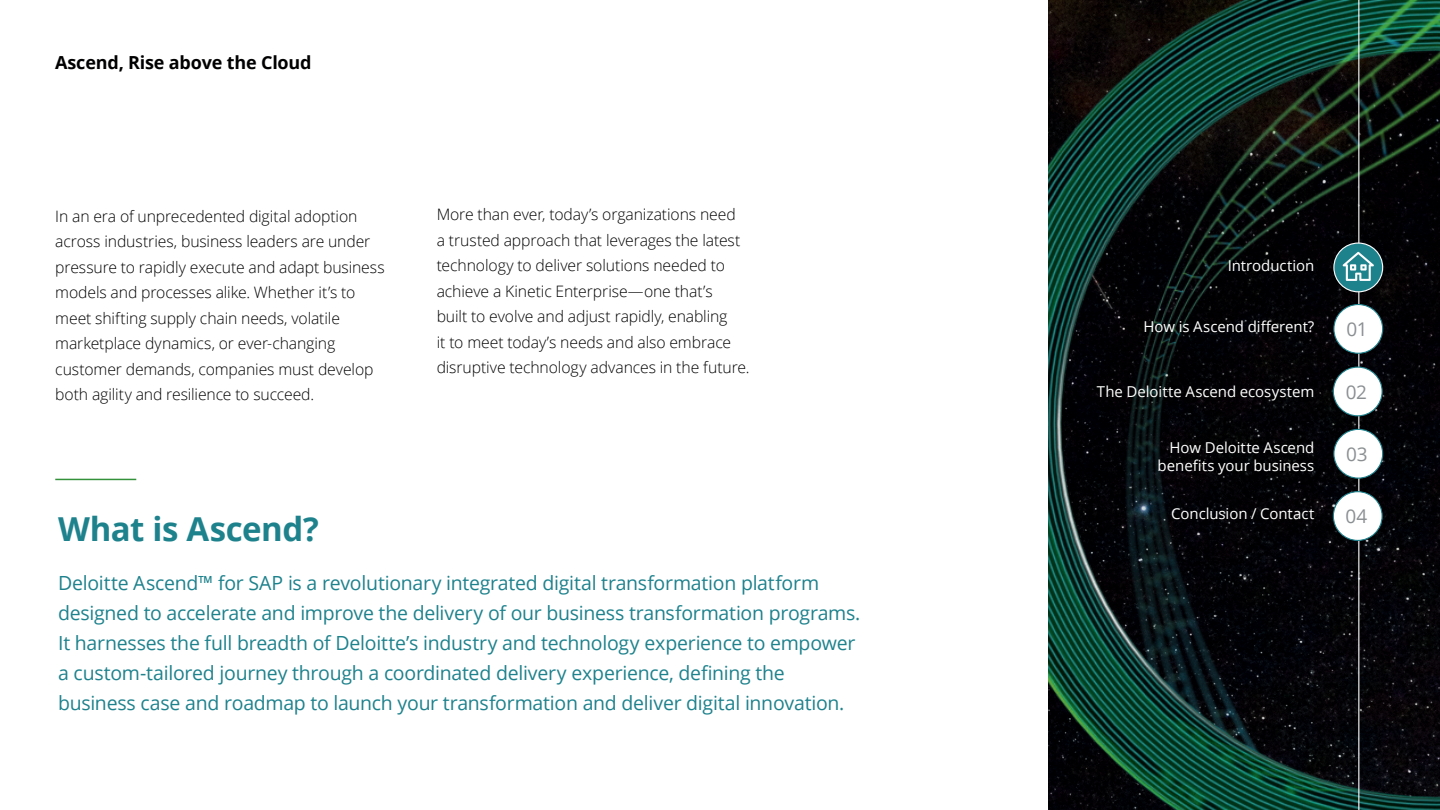
<style>
.page{position:relative;width:1440px;height:810px;background:#fff}
.page>*{position:absolute;margin:0;border:0;box-sizing:border-box;transform-origin:0 0}
.t1{font:700 33px "Open Sans";letter-spacing:-.01em;color:#1e828d}
.t2{font:19.5px/30px "Open Sans";letter-spacing:-.015em;color:#1e828d}
.t3{font:18.9px "Open Sans";letter-spacing:-.02em;color:#8b8f92}
.t4{font:700 18px "Open Sans";letter-spacing:-.01em;color:#000002}
.t5{font:300 15.75px/25.5px "Open Sans";letter-spacing:-.005em;color:#000002}
.t6{font:15px/18px "Open Sans";letter-spacing:-.005em;color:#fff;text-align:right}
</style>
<div class="page">
<svg style="left:1048px;top:0;width:392px;height:810px;background:#081815"></svg>
<hr style="left:55px;top:479px;width:81px;height:1px;background:#34923b">
<hr style="left:1358px;top:0;width:1px;height:810px;background:#fff">
<div style="left:1333px;top:492px;width:49px;height:48px;background:#fff;border-radius:50%"></div>
<div style="left:1333px;top:491px;width:50px;height:50px;border:1px solid #1e828d;border-radius:50%"></div>
<div style="left:1334px;top:429px;width:49px;height:49px;background:#fff;border-radius:50%"></div>
<div style="left:1333px;top:429px;width:50px;height:50px;border:1px solid #1e828d;border-radius:50%"></div>
<div style="left:1333px;top:367px;width:49px;height:49px;background:#fff;border-radius:50%"></div>
<div style="left:1333px;top:367px;width:50px;height:49px;border:1px solid #1e828d;border-radius:50%"></div>
<div style="left:1334px;top:305px;width:49px;height:48px;background:#fff;border-radius:50%"></div>
<div style="left:1333px;top:304px;width:50px;height:50px;border:1px solid #1e828d;border-radius:50%"></div>
<div style="left:1334px;top:243px;width:49px;height:49px;background:#1e828d;border-radius:50%"></div>
<div style="left:1333px;top:243px;width:50px;height:49px;border:1px solid #fff;border-radius:50%"></div>
<svg style="left:1343px;top:252px;width:31px;height:29px"></svg>
<p class="t4" style="left:55px;top:50px;width:258px">Ascend, Rise above the Cloud</p>
<p class="t5" style="left:55px;top:203px;width:331px">In an era of unprecedented digital adoption across industries, business leaders are under pressure to rapidly execute and adapt business models and processes alike. Whether it’s to meet shifting supply chain needs, volatile marketplace dynamics, or ever-changing customer demands, companies must develop both agility and resilience to succeed.</p>
<p class="t5" style="left:437px;top:201px;width:314px">More than ever, today’s organizations need<br>a trusted approach that leverages the latest technology to deliver solutions needed to achieve a Kinetic Enterprise—one that’s<br>built to evolve and adjust rapidly, enabling<br>it to meet today’s needs and also embrace disruptive technology advances in the future.</p>
<h1 class="t1" style="left:58px;top:505px;width:262px">What is Ascend?</h1>
<p class="t2" style="left:58px;top:568px;width:804px">Deloitte Ascend™ for SAP is a revolutionary integrated digital transformation platform designed to accelerate and improve the delivery of our business transformation programs.<br>It harnesses the full breadth of Deloitte’s industry and technology experience to empower a custom-tailored journey through a coordinated delivery experience, defining the business case and roadmap to launch your transformation and deliver digital innovation.</p>
<p class="t6" style="left:1228px;top:257px;width:88px">Introduction</p>
<p class="t6" style="left:1144px;top:317px;width:172px">How is Ascend different?</p>
<p class="t3" style="left:1346px;top:316px;width:23px">01</p>
<p class="t6" style="left:1097px;top:382px;width:219px">The Deloitte Ascend ecosystem</p>
<p class="t3" style="left:1346px;top:379px;width:23px">02</p>
<p class="t6" style="left:1158px;top:438px;width:158px">How Deloitte Ascend benefits your business</p>
<p class="t6" style="left:1171px;top:505px;width:145px">Conclusion / Contact</p>
<p class="t3" style="left:1346px;top:441px;width:23px">03</p>
<p class="t3" style="left:1345px;top:503px;width:23px">04</p>
</div>
